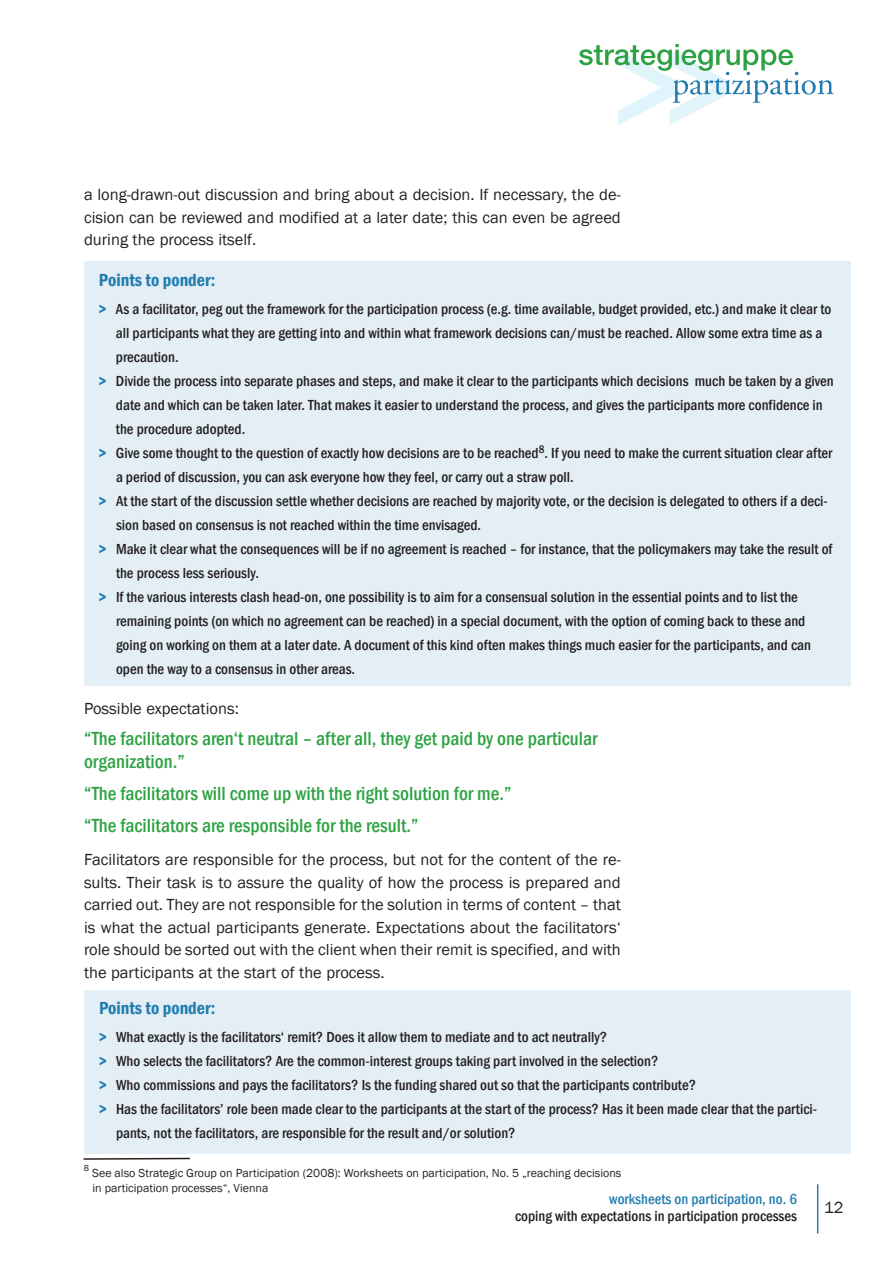
<style>
.page{position:relative;width:893px;height:1263px;background:#fff}
.page>*{position:absolute;margin:0;border:0;box-sizing:border-box;transform-origin:0 0}
.t1{font:500 condensed 19.5px/22.5px "Franklin Gothic";color:#2da243}
.t2{font:600 condensed 18px "Franklin Gothic";color:#237cb0}
.t3{font:16.5px/22.5px "Franklin Gothic";color:#231f20;text-align:justify}
.t4{font:500 condensed 15px "Franklin Gothic";color:#231f20}
.t5{font:500 condensed 15px "Franklin Gothic";color:#237cb0}
.t6{font:12px/14.4px "Franklin Gothic";color:#231f20}
.t7{font:9px "Franklin Gothic";color:#231f20}
.s1{font-weight:600;color:#237cb0}
</style>
<div class="page">
<hr style="left:817px;top:1184px;width:1px;height:49px;background:#237cb0">
<svg style="left:579px;top:44px;width:254px;height:81px"></svg>
<div style="left:84px;top:261px;width:766px;height:425px;background:#e4eff5"></div>
<svg style="left:83px;top:1157px;width:107px;height:3px"></svg>
<div style="left:84px;top:990px;width:766px;height:163px;background:#e4eff5"></div>
<p class="t3" style="left:84px;top:184px;width:538px">a long-drawn-out discussion and bring about a decision. If necessary, the de&shy;cision can be reviewed and modified at a later date; this can even be agreed during the process itself.</p>
<p class="t2" style="left:99px;top:267px;width:118px">Points to ponder:</p>
<p class="t4" style="left:99px;top:299px;width:734px"><span class="s1">&gt;</span> As a facilitator, peg out the framework for the participation process (e.g. time available, budget provided, etc.) and make it clear to</p>
<p class="t4" style="left:116px;top:323px;width:708px">all participants what they are getting into and within what framework decisions can/must be reached. Allow some extra time as a</p>
<p class="t4" style="left:116px;top:347px;width:64px">precaution.</p>
<p class="t4" style="left:99px;top:371px;width:736px"><span class="s1">&gt;</span> Divide the process into separate phases and steps, and make it clear to the participants which decisions much be taken by a given</p>
<p class="t4" style="left:116px;top:395px;width:708px">date and which can be taken later. That makes it easier to understand the process, and gives the participants more confidence in</p>
<p class="t4" style="left:116px;top:419px;width:131px">the procedure adopted.</p>
<p class="t4" style="left:99px;top:443px;width:735px"><span class="s1">&gt;</span> Give some thought to the question of exactly how decisions are to be reached<sup>8</sup>. If you need to make the current situation clear after</p>
<p class="t4" style="left:116px;top:467px;width:459px">a period of discussion, you can ask everyone how they feel, or carry out a straw poll.</p>
<p class="t4" style="left:99px;top:491px;width:730px"><span class="s1">&gt;</span> At the start of the discussion settle whether decisions are reached by majority vote, or the decision is delegated to others if a deci-</p>
<p class="t4" style="left:116px;top:515px;width:367px">sion based on consensus is not reached within the time envisaged.</p>
<p class="t4" style="left:99px;top:539px;width:735px"><span class="s1">&gt;</span> Make it clear what the consequences will be if no agreement is reached – for instance, that the policymakers may take the result of</p>
<p class="t4" style="left:116px;top:563px;width:144px">the process less seriously.</p>
<p class="t4" style="left:99px;top:587px;width:700px"><span class="s1">&gt;</span> If the various interests clash head-on, one possibility is to aim for a consensual solution in the essential points and to list the</p>
<p class="t4" style="left:116px;top:611px;width:691px">remaining points (on which no agreement can be reached) in a special document, with the option of coming back to these and</p>
<p class="t4" style="left:116px;top:635px;width:696px">going on working on them at a later date. A document of this kind often makes things much easier for the participants, and can</p>
<p class="t4" style="left:116px;top:659px;width:241px">open the way to a consensus in other areas.</p>
<p class="t3" style="left:84px;top:698px;width:156px">Possible expectations:</p>
<h1 class="t1" style="left:84px;top:727px;width:515px">“The facilitators aren‘t neutral – after all, they get paid by one particular organization.”</h1>
<h1 class="t1" style="left:84px;top:777px;width:429px;line-height:32.2px">“The facilitators will come up with the right solution for me.” “The facilitators are responsible for the result.”</h1>
<p class="t3" style="left:84px;top:849px;width:538px">Facilitators are responsible for the process, but not for the content of the re&shy;sults. Their task is to assure the quality of how the process is prepared and carried out. They are not responsible for the solution in terms of content – that is what the actual participants generate. Expectations about the facilitators‘ role should be sorted out with the client when their remit is specified, and with the participants at the start of the process.</p>
<p class="t2" style="left:99px;top:996px;width:118px">Points to ponder:</p>
<p class="t4" style="left:99px;top:1027px;width:510px"><span class="s1">&gt;</span> What exactly is the facilitators‘ remit? Does it allow them to mediate and to act neutrally?</p>
<p class="t4" style="left:99px;top:1051px;width:561px"><span class="s1">&gt;</span> Who selects the facilitators? Are the common-interest groups taking part involved in the selection?</p>
<p class="t4" style="left:99px;top:1075px;width:599px"><span class="s1">&gt;</span> Who commissions and pays the facilitators? Is the funding shared out so that the participants contribute?</p>
<p class="t4" style="left:99px;top:1099px;width:720px"><span class="s1">&gt;</span> Has the facilitators’ role been made clear to the participants at the start of the process? Has it been made clear that the partici-</p>
<p class="t4" style="left:116px;top:1123px;width:401px">pants, not the facilitators, are responsible for the result and/or solution?</p>
<p class="t7" style="left:84px;top:1163px;width:7px">8</p>
<p class="t6" style="left:92px;top:1166px;width:531px">See also Strategic Group on Participation (2008): Worksheets on participation, No. 5 „reaching decisions in participation processes“, Vienna</p>
<p class="t5" style="left:609px;top:1189px;width:189px">worksheets on participation, no. 6</p>
<p class="t4" style="left:515px;top:1206px;width:284px">coping with expectations in participation processes</p>
<p class="t3" style="left:824px;top:1197px;width:21px">12</p>
</div>
